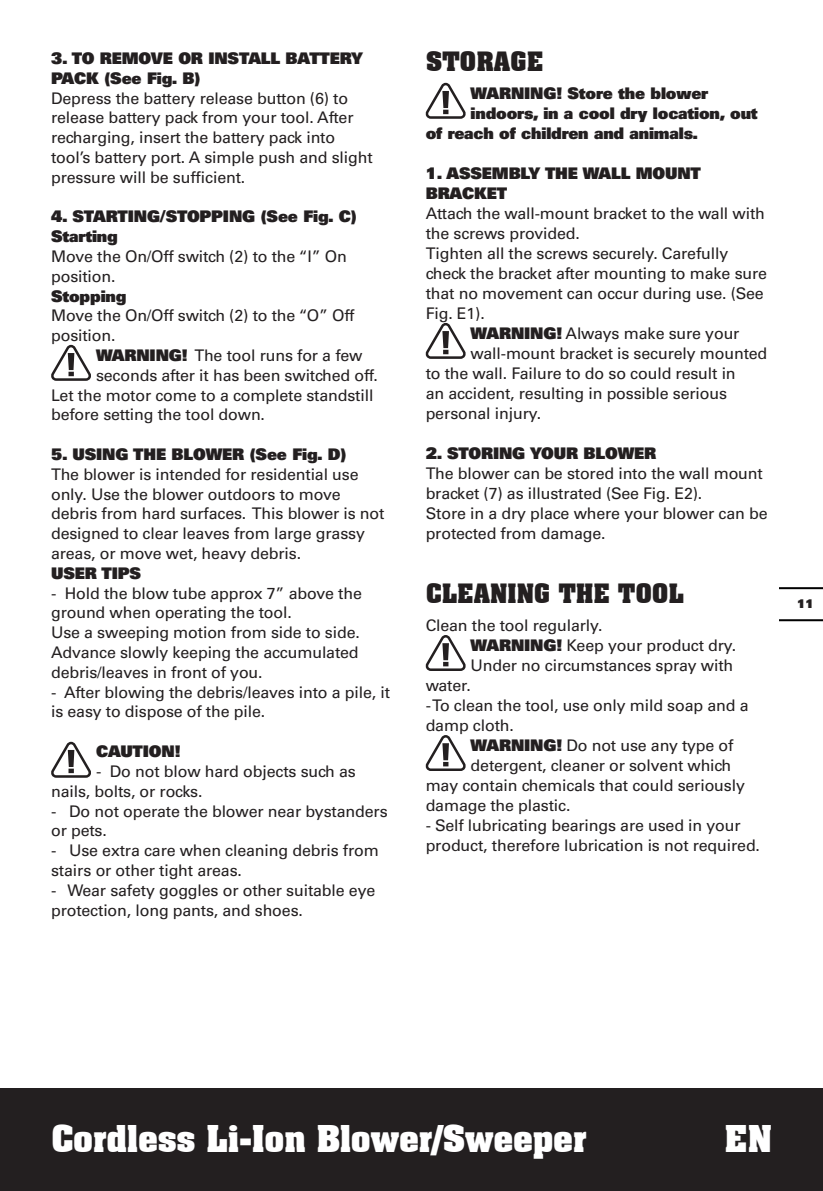
<style>
.page{position:relative;width:823px;height:1191px;background:#fff}
.page>*{position:absolute;margin:0;border:0;box-sizing:border-box;transform-origin:0 0}
.t1{font:700 36px "Aachen BT";letter-spacing:-.025em;color:#fff}
.t2{font:700 26px "Aachen BT";letter-spacing:-.01em;color:#231f20}
.t3{font:16px/19.8px "Univers";letter-spacing:-.01em;color:#231f20}
.t4{font:900 16px/19.8px "Univers";letter-spacing:-.01em;color:#231f20}
.t5{font:900 12px "Univers";color:#231f20}
.s1{font-weight:900}
</style>
<div class="page">
<div style="left:0;top:1089px;width:822px;height:102px;background:#231f20"></div>
<hr style="left:779px;top:619px;width:43px;height:2px;background:#000">
<hr style="left:779px;top:587px;width:43px;height:2px;background:#000">
<svg style="left:51px;top:345px;width:40px;height:36px"></svg>
<svg style="left:51px;top:742px;width:40px;height:35px"></svg>
<svg style="left:425px;top:83px;width:40px;height:36px"></svg>
<svg style="left:425px;top:323px;width:40px;height:36px"></svg>
<svg style="left:425px;top:635px;width:40px;height:36px"></svg>
<svg style="left:425px;top:735px;width:40px;height:36px"></svg>
<p class="t4" style="left:51px;top:48px;width:313px">3. TO REMOVE OR INSTALL BATTERY<br>PACK (See Fig. B)</p>
<p class="t3" style="left:51px;top:88px;width:323px">Depress the battery release button (6) to release battery pack from your tool. After recharging, insert the battery pack into tool’s battery port. A simple push and slight pressure will be sufficient.</p>
<p class="t4" style="left:51px;top:206px;width:307px">4. STARTING/STOPPING (See Fig. C)<br>Starting</p>
<p class="t3" style="left:51px;top:246px;width:297px">Move the On/Off switch (2) to the “I” On position.</p>
<p class="t4" style="left:51px;top:285px;width:77px">Stopping</p>
<p class="t3" style="left:51px;top:306px;width:305px">Move the On/Off switch (2) to the “O” Off position.</p>
<p class="t3" style="left:96px;top:345px;width:268px"><span class="s1">WARNING!</span> The tool runs for a few</p>
<p class="t3" style="left:96px;top:365px;width:283px">seconds after it has been switched off.</p>
<p class="t3" style="left:51px;top:385px;width:324px">Let the motor come to a complete standstill</p>
<p class="t3" style="left:51px;top:405px;width:215px">before setting the tool down.</p>
<p class="t4" style="left:51px;top:444px;width:297px">5. USING THE BLOWER (See Fig. D)</p>
<p class="t3" style="left:51px;top:464px;width:335px">The blower is intended for residential use only. Use the blower outdoors to move debris from hard surfaces. This blower is not designed to clear leaves from large grassy areas, or move wet, heavy debris.</p>
<p class="t4" style="left:51px;top:563px;width:91px">USER TIPS</p>
<p class="t3" style="left:51px;top:583px;width:312px">- Hold the blow tube approx 7” above the ground when operating the tool.<br>Use a sweeping motion from side to side.<br>Advance slowly keeping the accumulated debris/leaves in front of you.</p>
<p class="t3" style="left:51px;top:682px;width:340px">- After blowing the debris/leaves into a pile, it is easy to dispose of the pile.</p>
<p class="t4" style="left:96px;top:741px;width:86px">CAUTION!</p>
<p class="t3" style="left:51px;top:761px;width:306px;text-indent:45px">- Do not blow hard objects such as nails, bolts, or rocks.</p>
<p class="t3" style="left:51px;top:801px;width:338px">- Do not operate the blower near bystanders or pets.</p>
<p class="t3" style="left:51px;top:840px;width:329px">- Use extra care when cleaning debris from stairs or other tight areas.</p>
<p class="t3" style="left:51px;top:880px;width:325px">- Wear safety goggles or other suitable eye protection, long pants, and shoes.</p>
<h2 class="t2" style="left:425px;top:45px;width:119px">STORAGE</h2>
<p class="t4" style="left:470px;top:83px;width:239px">WARNING! Store the blower</p>
<p class="t4" style="left:470px;top:103px;width:288px">indoors, in a cool dry location, out</p>
<p class="t4" style="left:425px;top:123px;width:274px">of reach of children and animals.</p>
<p class="t4" style="left:425px;top:163px;width:277px">1. ASSEMBLY THE WALL MOUNT<br>BRACKET</p>
<p class="t3" style="left:425px;top:203px;width:340px">Attach the wall-mount bracket to the wall with</p>
<p class="t3" style="left:425px;top:223px;width:156px">the screws provided.</p>
<p class="t3" style="left:425px;top:243px;width:304px">Tighten all the screws securely. Carefully</p>
<p class="t3" style="left:425px;top:263px;width:343px">check the bracket after mounting to make sure</p>
<p class="t3" style="left:425px;top:283px;width:339px">that no movement can occur during use. (See</p>
<p class="t3" style="left:425px;top:303px;width:61px">Fig. E1).</p>
<p class="t3" style="left:470px;top:323px;width:270px"><span class="s1">WARNING!</span> Always make sure your</p>
<p class="t3" style="left:470px;top:343px;width:298px">wall-mount bracket is securely mounted</p>
<p class="t3" style="left:425px;top:363px;width:311px">to the wall. Failure to do so could result in</p>
<p class="t3" style="left:425px;top:383px;width:303px">an accident, resulting in possible serious</p>
<p class="t3" style="left:425px;top:403px;width:117px">personal injury.</p>
<p class="t4" style="left:425px;top:443px;width:232px">2. STORING YOUR BLOWER</p>
<p class="t3" style="left:425px;top:463px;width:343px">The blower can be stored into the wall mount bracket (7) as illustrated (See Fig. E2).<br>Store in a dry place where your blower can be protected from damage.</p>
<h2 class="t2" style="left:425px;top:577px;width:260px">CLEANING THE TOOL</h2>
<p class="t3" style="left:425px;top:615px;width:178px">Clean the tool regularly.</p>
<p class="t3" style="left:470px;top:635px;width:267px"><span class="s1">WARNING!</span> Keep your product dry.</p>
<p class="t3" style="left:470px;top:655px;width:264px">Under no circumstances spray with</p>
<p class="t3" style="left:425px;top:675px;width:47px">water.</p>
<p class="t3" style="left:425px;top:695px;width:324px">- To clean the tool, use only mild soap and a damp cloth.</p>
<p class="t3" style="left:470px;top:735px;width:264px"><span class="s1">WARNING!</span> Do not use any type of</p>
<p class="t3" style="left:470px;top:755px;width:262px">detergent, cleaner or solvent which</p>
<p class="t3" style="left:425px;top:775px;width:320px">may contain chemicals that could seriously</p>
<p class="t3" style="left:425px;top:795px;width:146px">damage the plastic.</p>
<p class="t3" style="left:425px;top:815px;width:336px">- Self lubricating bearings are used in your product, therefore lubrication is not required.</p>
<p class="t5" style="left:796px;top:595px;width:18px">11</p>
<h1 class="t1" style="left:51px;top:1116px;width:537px">Cordless Li-Ion Blower/Sweeper</h1>
<h1 class="t1" style="left:724px;top:1116px;width:49px">EN</h1>
</div>
